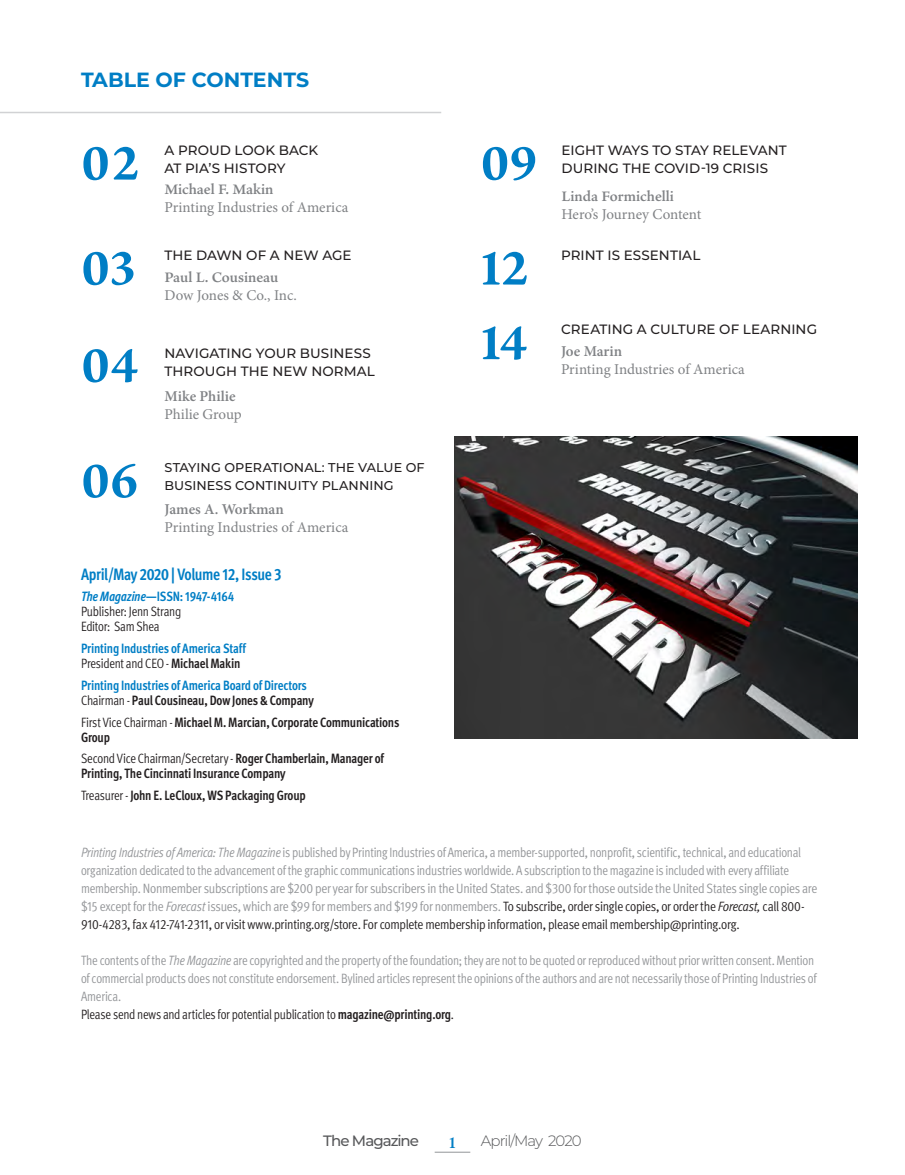
<style>
.page{position:relative;width:905px;height:1175px;background:#fff}
.page>*{position:absolute;margin:0;border:0;box-sizing:border-box;transform-origin:0 0}
.t1{font:700 50.85px/74.6px "Ten Oldstyle";letter-spacing:-.01em;color:#007ec5}
.t2{font:700 20.55px "Montserrat";letter-spacing:-.005em;color:#007ec5}
.t3{font:700 condensed 16.5px "Meta Pro";letter-spacing:-.03em;color:#007ec5;scale:.95 1}
.t4{font:600 16.5px "Ten Oldstyle";color:#007ec5}
.t5{font:15px "Minion Pro";letter-spacing:-.005em;color:#808285}
.t6{font:600 15px "Ten Oldstyle";color:#808285}
.t7{font:600 15px "Minion Pro";color:#808285}
.t8{font:300 15px "Montserrat";letter-spacing:-.07em;color:#57585a}
.t9{font:500 15px "Montserrat";letter-spacing:-.065em;color:#57585a}
.t10{font:13.5px/18px "Meta Pro Cond Norm";letter-spacing:-.02em;color:#939598;scale:.95 1}
.t11{font:500 13.5px/18px "Montserrat";letter-spacing:.005em;color:#231f20}
.t12{font:700 condensed 13.5px/15px "Meta Pro";letter-spacing:-.02em;color:#231f20;scale:.95 1}
.t13{font:700 condensed 13.5px/15px "Meta Pro";letter-spacing:-.02em;color:#007ec5;scale:.95 1}
.t14{font:13.5px/15px "Meta Pro Cond Norm";letter-spacing:-.02em;color:#231f20;scale:.95 1}
.t15{font:500 12.75px/18px "Montserrat";letter-spacing:.01em;color:#231f20}
.s1{font-style:italic}
.s2{font-family:"Meta Pro";font-weight:700;font-stretch:condensed}
.s3{font-family:"Meta Pro Cond Norm";font-weight:400;font-stretch:normal;color:#231f20}
.s4{color:#231f20}
.s5{font-family:"Meta Pro Cond Norm";font-weight:400;font-stretch:normal}
.s6{font-family:"Meta Pro Cond Norm Ita"}
.s7{font-family:"Meta Pro Cond Norm Ita";color:#231f20}
.s8{font-family:"Meta Pro";font-weight:700;font-stretch:condensed;color:#231f20}
</style>
<div class="page">
<hr style="left:434px;top:1151px;width:36px;height:1px;background:#939598">
<hr style="left:0;top:112px;width:441px;height:1px;background:#d1d2d4">
<img style="left:454px;top:437px;width:403px;height:301px">
<h2 class="t2" style="left:81px;top:65px;width:230px">TABLE OF CONTENTS</h2>
<h1 class="t1" style="left:81px;top:124px;width:59px">02</h1>
<p class="t11" style="left:164px;top:141px;width:155px">A PROUD LOOK BACK<br>AT PIA’S HISTORY</p>
<p class="t6" style="left:164px;top:178px;width:110px">Michael F. Makin</p>
<p class="t5" style="left:164px;top:197px;width:185px">Printing Industries of America</p>
<h1 class="t1" style="left:81px;top:229px;width:56px">03</h1>
<p class="t11" style="left:164px;top:246px;width:188px">THE DAWN OF A NEW AGE</p>
<p class="t6" style="left:164px;top:267px;width:115px">Paul L. Cousineau</p>
<p class="t5" style="left:164px;top:285px;width:134px">Dow Jones &amp; Co., Inc.</p>
<h1 class="t1" style="left:81px;top:326px;width:59px">04</h1>
<p class="t11" style="left:164px;top:343px;width:212px">NAVIGATING YOUR BUSINESS<br>THROUGH THE NEW NORMAL</p>
<p class="t7" style="left:164px;top:385px;width:73px">Mike Philie</p>
<p class="t5" style="left:164px;top:404px;width:79px">Philie Group</p>
<h1 class="t1" style="left:81px;top:441px;width:59px">06</h1>
<p class="t15" style="left:164px;top:458px;width:262px">STAYING OPERATIONAL: THE VALUE OF<br>BUSINESS CONTINUITY PLANNING</p>
<p class="t7" style="left:164px;top:499px;width:121px">James A. Workman</p>
<p class="t5" style="left:164px;top:517px;width:185px">Printing Industries of America</p>
<p class="t3" style="left:81px;top:561px;width:213px">April/May 2020 | Volume 12, Issue 3</p>
<p class="t13" style="left:81px;top:588px;width:163px"><span class="s1">The Magazine</span>—ISSN: 1947-4164</p>
<p class="t14" style="left:81px;top:603px;width:107px">Publisher: Jenn Strang<br>Editor: Sam Shea</p>
<p class="t13" style="left:81px;top:640px;width:175px">Printing Industries of America Staff</p>
<p class="t14" style="left:81px;top:655px;width:169px">President and CEO - <span class="s2">Michael Makin</span></p>
<p class="t13" style="left:81px;top:677px;width:246px">Printing Industries of America Board of Directors<br><span class="s3">Chairman -</span> <span class="s4">Paul Cousineau, Dow Jones &amp; Company</span></p>
<p class="t12" style="left:81px;top:713px;width:336px"><span class="s5">First Vice Chairman -</span> Michael M. Marcian, Corporate Communications<br>Group</p>
<p class="t14" style="left:81px;top:750px;width:320px">Second Vice Chairman/Secretary - <span class="s2">Roger Chamberlain, Manager of</span></p>
<p class="t12" style="left:81px;top:762px;width:238px;line-height:21.8px">Printing, The Cincinnati Insurance Company<br><span class="s5">Treasurer -</span> John E. LeCloux, WS Packaging Group</p>
<h1 class="t1" style="left:480px;top:124px;width:59px">09</h1>
<p class="t11" style="left:561px;top:141px;width:227px">EIGHT WAYS TO STAY RELEVANT<br>DURING THE COVID-19 CRISIS</p>
<p class="t6" style="left:561px;top:186px;width:114px">Linda Formichelli</p>
<p class="t5" style="left:561px;top:204px;width:141px">Hero’s Journey Content</p>
<h1 class="t1" style="left:480px;top:229px;width:49px">12<br>14</h1>
<p class="t11" style="left:561px;top:246px;width:141px">PRINT IS ESSENTIAL</p>
<p class="t11" style="left:561px;top:319px;width:257px">CREATING A CULTURE OF LEARNING</p>
<p class="t7" style="left:561px;top:341px;width:63px">Joe Marin</p>
<p class="t5" style="left:561px;top:359px;width:185px">Printing Industries of America</p>
<p class="t10" style="left:81px;top:842px;width:776px"><span class="s6">Printing Industries of America: The Magazine</span> is published by Printing Industries of America, a member-supported, nonprofit, scientific, technical, and educational organization dedicated to the advancement of the graphic communications industries worldwide. A subscription to the magazine is included with every affiliate membership. Nonmember subscriptions are $200 per year for subscribers in the United States. and $300 for those outside the United States single copies are $15 except for the <span class="s6">Forecast</span> issues, which are $99 for members and $199 for nonmembers. <span class="s4">To subscribe, order single copies, or order the</span> <span class="s7">Forecast,</span> <span class="s4">call 800- 910-4283, fax 412-741-2311, or visit www.printing.org/store. For complete membership information, please email membership@printing.org.</span></p>
<p class="t10" style="left:81px;top:950px;width:775px">The contents of the <span class="s6">The Magazine</span> are copyrighted and the property of the foundation; they are not to be quoted or reproduced without prior written consent. Mention of commercial products does not constitute endorsement. Bylined articles represent the opinions of the authors and are not necessarily those of Printing Industries of America.<br><span class="s4">Please send news and articles for potential publication to</span> <span class="s8">magazine@printing.org</span><span class="s4">.</span></p>
<p class="t9" style="left:323px;top:1130px;width:97px">The Magazine</p>
<p class="t4" style="left:449px;top:1130px;width:8px">1</p>
<p class="t8" style="left:481px;top:1130px;width:102px">April/May 2020</p>
</div>
